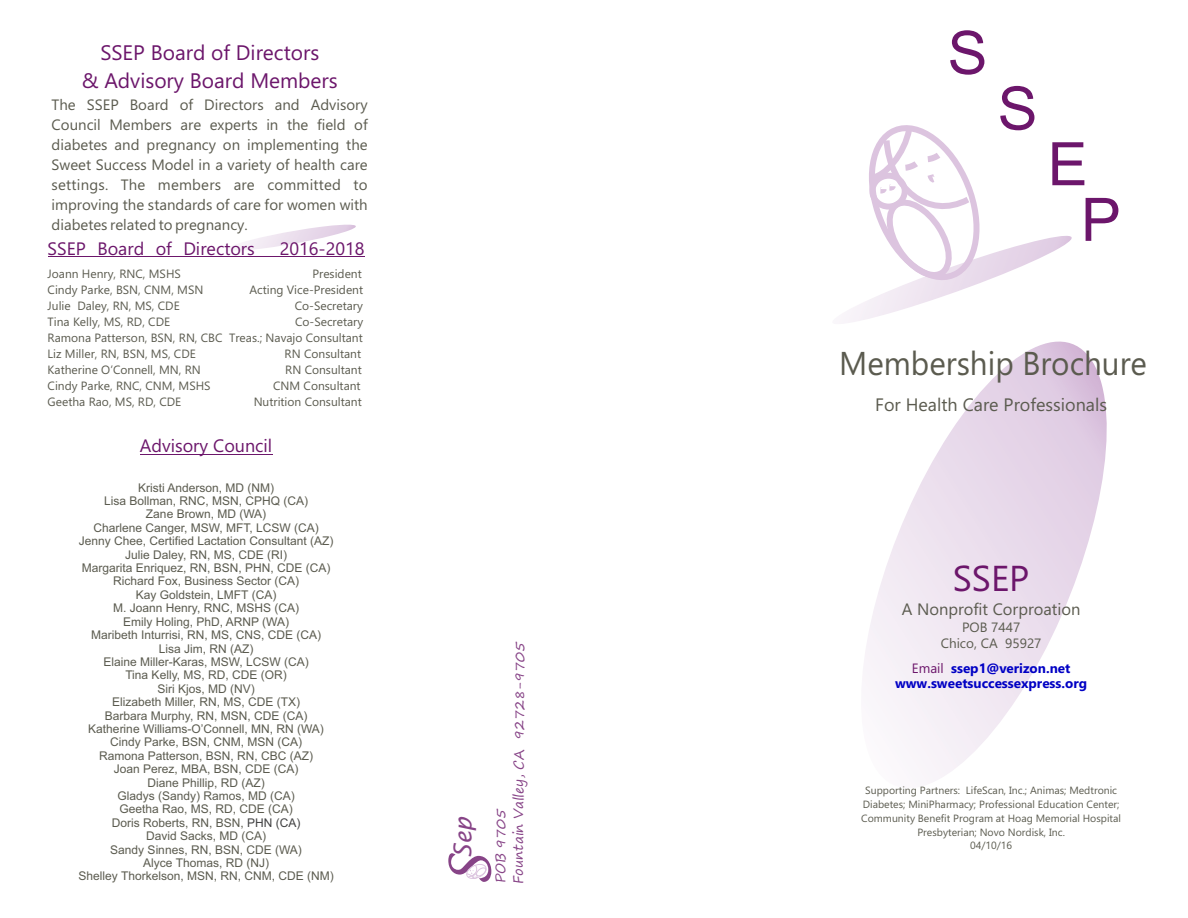
<style>
.page{position:relative;width:1188px;height:918px;background:#fff}
.page>*{position:absolute;margin:0;border:0;box-sizing:border-box;transform-origin:0 0}
.t1{font:60px/55.7px "Arial";color:#6c166b;text-align:center}
.t2{font:italic 54px "Lucida Handwriting";color:#874487}
.t3{font:36px "Ebrima";color:#6c166b}
.t4{font:33px "Ebrima";color:#5b5b4f;scale:.95 1}
.t5{font:italic 24px "Lucida Sans";color:#874487}
.t6{font:21px/27.9px "Ebrima";color:#6c166b;text-align:center}
.t7{font:18px "Ebrima";color:#6c166b}
.t8{font:18px "Ebrima";color:#5b5b4f}
.t9{font:16.5px "Ebrima";color:#5b5b4f}
.t10{font:15px/20px "Ebrima";color:#5b5b4f;text-align:justify}
.t11{font:700 13.5px/15.3px "Ebrima";color:#0000c4;text-align:center}
.t12{font:13.5px/18.1px "Segoe Print";letter-spacing:-.01em;color:#874487}
.t13{font:13.5px/16.2px "Ebrima";color:#5b5b4f;text-align:center}
.t14{font:12px/13.4px "Arial";color:#5b5b4f;text-align:center}
.t15{font:12px/15.9px "Ebrima";color:#5b5b4f;text-align:justify}
.t16{font:10.5px/14px "Ebrima";color:#5b5b4f;text-align:center}
.s1{color:#414142}
.s2{font-weight:400;color:#6c166b}
</style>
<div class="page">
<svg style="left:843px;top:125px;width:229px;height:198px"></svg>
<svg style="left:847px;top:312px;width:260px;height:469px"></svg>
<svg style="left:466px;top:864px;width:21px;height:15px"></svg>
<svg style="left:236px;top:224px;width:120px;height:26px"></svg>
<hr style="left:48px;top:256px;width:317px;height:1px;background:#6c166b">
<hr style="left:140px;top:454px;width:132px;height:1px;background:#6c166b">
<h3 class="t6" style="left:82px;top:41px;width:257px">SSEP Board of Directors<br>&amp; Advisory Board Members</h3>
<p class="t10" style="left:52px;top:96px;width:318px">The SSEP Board of Directors and Advisory Council Members are experts in the field of diabetes and pregnancy on implementing the Sweet Success Model in a variety of health care settings. The members are committed to improving the standards of care for women with diabetes related to pregnancy.</p>
<h3 class="t7" style="left:48px;top:242px;width:209px">SSEP Board of Directors</h3>
<h3 class="t7" style="left:280px;top:242px;width:86px">2016-2018</h3>
<p class="t15" style="left:48px;top:267px;width:135px">Joann Henry, RNC, MSHS</p>
<p class="t15" style="left:312px;top:267px;width:51px">President</p>
<p class="t15" style="left:48px;top:283px;width:157px">Cindy Parke, BSN, CNM, MSN</p>
<p class="t15" style="left:249px;top:283px;width:115px">Acting Vice-President</p>
<p class="t15" style="left:48px;top:299px;width:134px">Julie Daley, RN, MS, CDE</p>
<p class="t15" style="left:295px;top:299px;width:70px">Co-Secretary</p>
<p class="t15" style="left:48px;top:315px;width:124px">Tina Kelly, MS, RD, CDE</p>
<p class="t15" style="left:48px;top:315px;width:317px;text-indent:248px">Co-Secretary Ramona Patterson, BSN, RN, CBC Treas.; Navajo Consultant Liz Miller, RN, BSN, MS, CDE</p>
<p class="t15" style="left:285px;top:347px;width:78px">RN Consultant</p>
<p class="t15" style="left:48px;top:363px;width:155px">Katherine O’Connell, MN, RN</p>
<p class="t15" style="left:285px;top:363px;width:78px">RN Consultant</p>
<p class="t15" style="left:48px;top:379px;width:165px">Cindy Parke, RNC, CNM, MSHS</p>
<p class="t15" style="left:273px;top:379px;width:89px">CNM Consultant</p>
<p class="t15" style="left:48px;top:395px;width:135px">Geetha Rao, MS, RD, CDE</p>
<p class="t15" style="left:254px;top:395px;width:110px">Nutrition Consultant</p>
<h3 class="t7" style="left:140px;top:439px;width:134px">Advisory Council</h3>
<p class="t14" style="left:79px;top:482px;width:257px">Kristi Anderson, MD (NM)<br>Lisa Bollman, RNC, MSN, CPHQ (CA)<br>Zane Brown, MD (WA)<br>Charlene Canger, MSW, MFT, LCSW (CA)<br>Jenny Chee, Certified Lactation Consultant (AZ)<br>Julie Daley, RN, MS, CDE (RI)<br>Margarita Enriquez, RN, BSN, PHN, CDE (CA)<br>Richard Fox, Business Sector (CA)<br>Kay Goldstein, LMFT (CA)<br>M. Joann Henry, RNC, MSHS (CA)<br>Emily Holing, PhD, ARNP (WA)<br>Maribeth Inturrisi, RN, MS, CNS, CDE (CA)<br>Lisa Jim, RN (AZ)<br>Elaine Miller-Karas, MSW, LCSW (CA)<br>Tina Kelly, MS, RD, CDE (OR)<br>Siri Kjos, MD (NV)<br>Elizabeth Miller, RN, MS, CDE (TX)<br>Barbara Murphy, RN, MSN, CDE (CA)<br>Katherine Williams-O’Connell, MN, RN (WA)<br>Cindy Parke, BSN, CNM, MSN (CA)<br>Ramona Patterson, BSN, RN, CBC (AZ)<br>Joan Perez, MBA, BSN, CDE (CA)<br>Diane Phillip, RD (AZ)<br>Gladys (Sandy) Ramos, MD (CA)<br>Geetha Rao, MS, RD, CDE (CA)<br>Doris Roberts, RN, BSN, <span class="s1">PHN (CA)<br></span>David Sacks, MD (CA)<br>Sandy Sinnes, RN, BSN, CDE (WA)<br>Alyce Thomas, RD (NJ)<br>Shelley Thorkelson, MSN, RN, CNM, CDE (NM)</p>
<p class="t12" style="left:493px;top:884px;width:243px;rotate:-90deg">POB 9705<br>Fountain Valley, CA 92728-9705</p>
<h3 class="t5" style="left:453px;top:858px;width:43px;rotate:-90deg">Sep</h3>
<h2 class="t2" style="left:442px;top:885px;width:34px;rotate:-90deg">S</h2>
<h1 class="t1" style="left:948px;top:31px;width:42px">S</h1>
<h1 class="t1" style="left:998px;top:86px;width:42px">S</h1>
<h1 class="t1" style="left:1048px;top:142px;width:75px">E<br>P</h1>
<h3 class="t4" style="left:839px;top:351px;width:326px">Membership Brochure</h3>
<h3 class="t8" style="left:875px;top:398px;width:233px">For Health Care Professionals</h3>
<h3 class="t3" style="left:953px;top:565px;width:78px">SSEP</h3>
<h3 class="t9" style="left:902px;top:603px;width:180px">A Nonprofit Corproation</h3>
<p class="t13" style="left:941px;top:620px;width:102px">POB 7447<br>Chico, CA 95927</p>
<p class="t11" style="left:895px;top:662px;width:194px"><span class="s2">Email</span> ssep1@verizon.net www.sweetsuccessexpress.org</p>
<p class="t16" style="left:861px;top:785px;width:261px">Supporting Partners: LifeScan, Inc.; Animas; Medtronic Diabetes; MiniPharmacy; Professional Education Center; Community Benefit Program at Hoag Memorial Hospital Presbyterian; Novo Nordisk, Inc.</p>
<p class="t16" style="left:970px;top:839px;width:44px">04/10/16</p>
</div>
